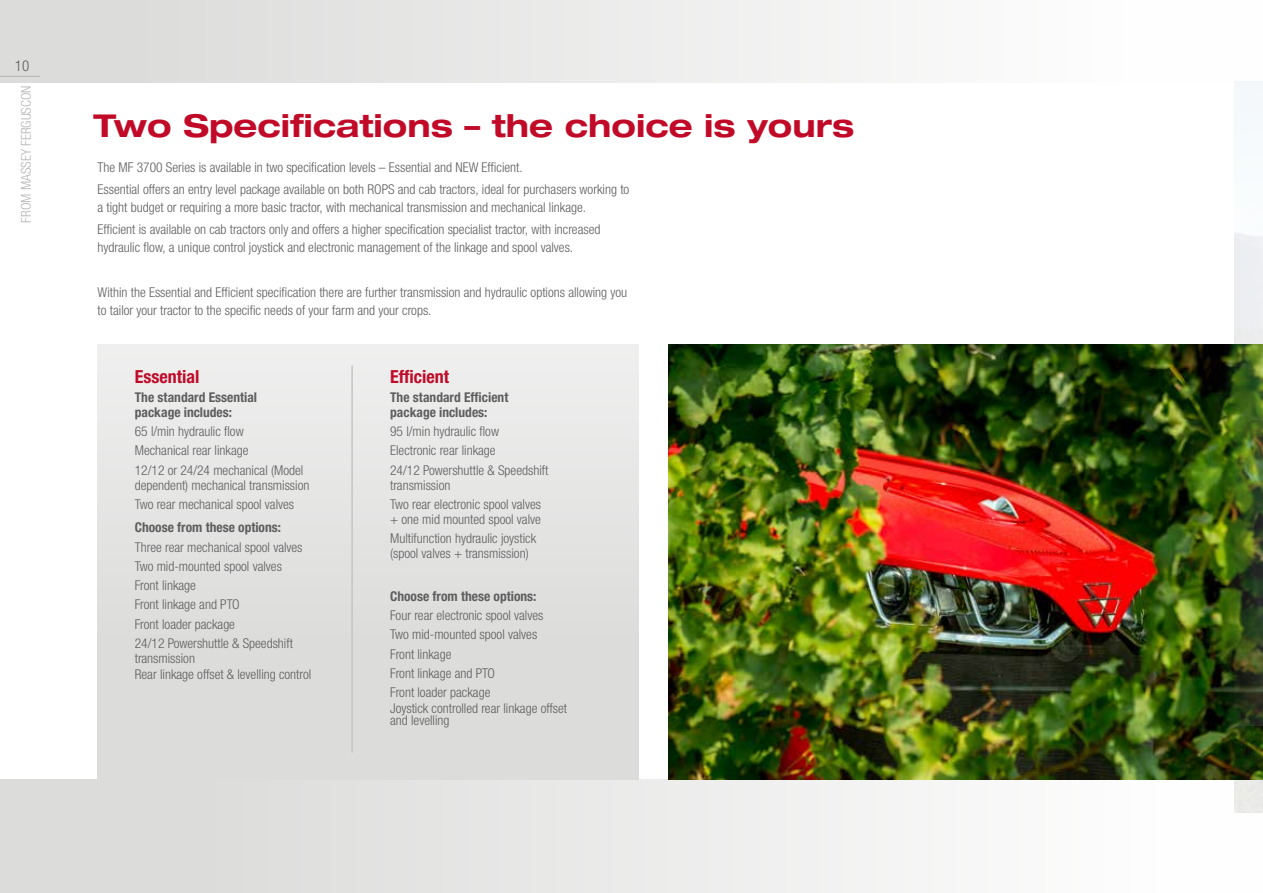
<style>
.page{position:relative;width:1263px;height:893px;background:#fff}
.page>*{position:absolute;margin:0;border:0;box-sizing:border-box;transform-origin:0 0}
.t1{font:700 expanded 31.5px "Helvetica Neue LTW1 G";color:#c10a27}
.t2{font:700 condensed 18px "Helvetica Neue LTW1 G";color:#c10a27}
.t3{font:300 condensed 15px "Helvetica Neue LTW1 G";color:#5f5e5e}
.t4{font:300 condensed 13.5px/19.2px "Helvetica Neue LTW1 G";color:#5f5e5e}
.t5{font:700 condensed 13.5px/15px "Helvetica Neue LTW1 G";color:#5f5e5e}
.t6{font:300 condensed 13.5px "Helvetica Neue LTW1 G";color:#b6b5b5}
</style>
<div class="page">
<div style="left:0;top:0;width:1263px;height:82px;background:linear-gradient(to right,#d9d9d8,#fff)"></div>
<div style="left:0;top:780px;width:1263px;height:113px;background:linear-gradient(to right,#d7d7d6,#fff)"></div>
<div style="left:98px;top:344px;width:541px;height:436px;background:#dcdcdb"></div>
<img style="left:669px;top:344px;width:565px;height:436px">
<hr style="left:351px;top:365px;width:2px;height:388px;background:#c5c5c4">
<img style="left:1234px;top:81px;width:29px;height:731px">
<img style="left:1200px;top:225px;width:63px;height:501px">
<hr style="left:0;top:76px;width:40px;height:1px;background:#b6b5b5">
<p class="t3" style="left:15px;top:57px;width:16px">10</p>
<p class="t6" style="left:18px;top:223px;width:139px;rotate:-90deg">FROM MASSEY FERGUSCON</p>
<h1 class="t1" style="left:94px;top:105px;width:762px">Two Specifications – the choice is yours</h1>
<p class="t4" style="left:98px;top:156px;width:533px;line-height:22.2px">The MF 3700 Series is available in two specification levels – Essential and NEW Efficient.<br>Essential offers an entry level package available on both ROPS and cab tractors, ideal for purchasers working to</p>
<p class="t4" style="left:98px;top:196px;width:504px;line-height:22.2px">a tight budget or requiring a more basic tractor, with mechanical transmission and mechanical linkage.<br>Efficient is available on cab tractors only and offers a higher specification specialist tractor, with increased</p>
<p class="t4" style="left:98px;top:238px;width:477px">hydraulic flow, a unique control joystick and electronic management of the linkage and spool valves.</p>
<p class="t4" style="left:98px;top:283px;width:531px;line-height:18px">Within the Essential and Efficient specification there are further transmission and hydraulic options allowing you to tailor your tractor to the specific needs of your farm and your crops.</p>
<h2 class="t2" style="left:135px;top:365px;width:66px">Essential</h2>
<p class="t5" style="left:135px;top:390px;width:124px">The standard Essential package includes:</p>
<p class="t4" style="left:135px;top:422px;width:170px">65 l/min hydraulic flow<br>Mechanical rear linkage<br>12/12 or 24/24 mechanical (Model</p>
<p class="t4" style="left:135px;top:475px;width:176px">dependent) mechanical transmission<br>Two rear mechanical spool valves</p>
<p class="t5" style="left:135px;top:520px;width:148px">Choose from these options:</p>
<p class="t4" style="left:135px;top:537px;width:169px">Three rear mechanical spool valves<br>Two mid-mounted spool valves<br>Front linkage<br>Front linkage and PTO<br>Front loader package<br>24/12 Powershuttle &amp; Speedshift</p>
<p class="t4" style="left:135px;top:650px;width:178px;line-height:16.2px">transmission<br>Rear linkage offset &amp; levelling control</p>
<h2 class="t2" style="left:390px;top:365px;width:60px">Efficient</h2>
<p class="t5" style="left:390px;top:390px;width:120px">The standard Efficient package includes:</p>
<p class="t4" style="left:390px;top:422px;width:160px">95 l/min hydraulic flow<br>Electronic rear linkage<br>24/12 Powershuttle &amp; Speedshift</p>
<p class="t4" style="left:390px;top:475px;width:152px">transmission<br>Two rear electronic spool valves</p>
<p class="t4" style="left:390px;top:510px;width:152px">+ one mid mounted spool valve<br>Multifunction hydraulic joystick</p>
<p class="t4" style="left:390px;top:544px;width:140px">(spool valves + transmission)</p>
<p class="t5" style="left:390px;top:589px;width:148px">Choose from these options:</p>
<p class="t4" style="left:390px;top:606px;width:155px">Four rear electronic spool valves<br>Two mid-mounted spool valves<br>Front linkage<br>Front linkage and PTO<br>Front loader package</p>
<p class="t4" style="left:390px;top:703px;width:178px;line-height:12px">Joystick controlled rear linkage offset and levelling</p>
</div>
